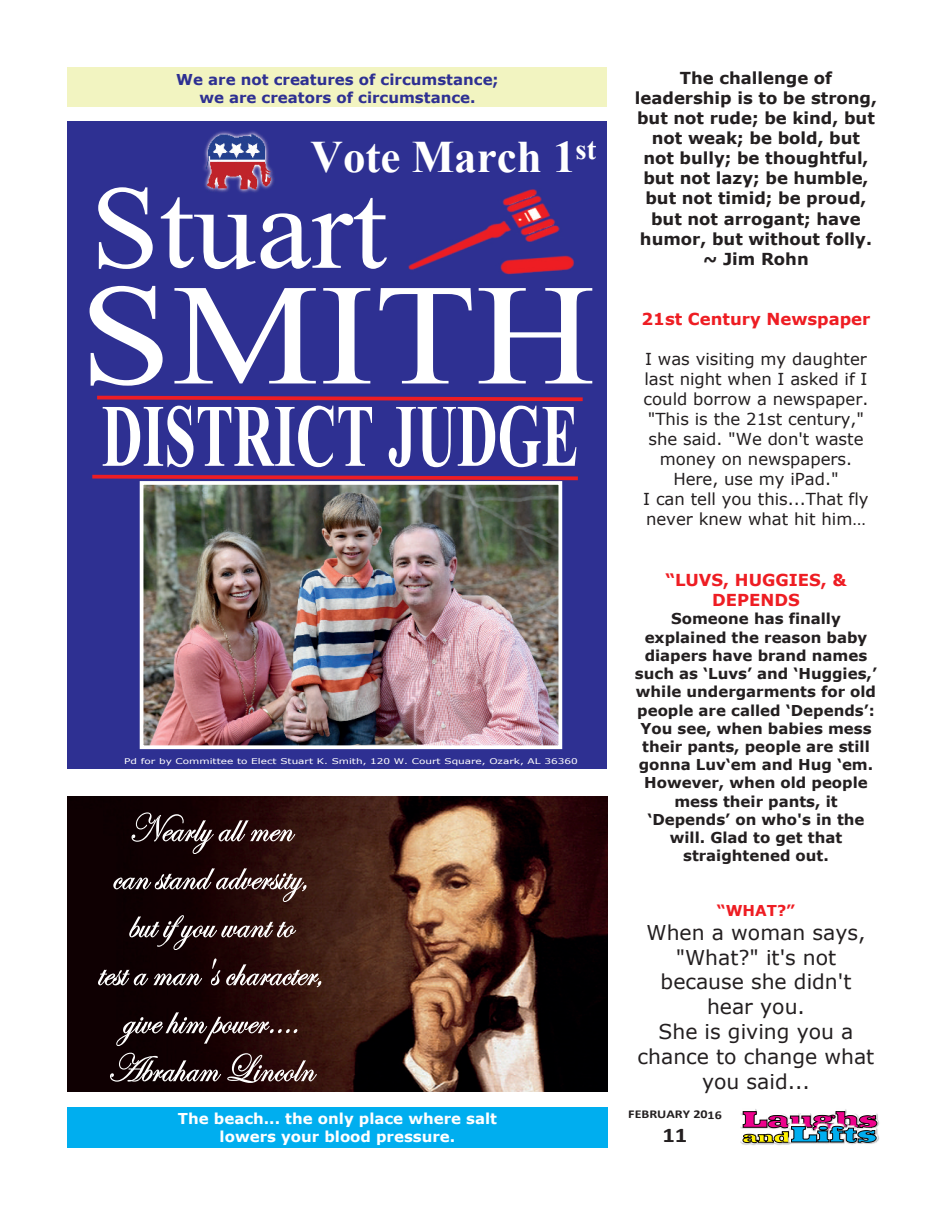
<style>
.page{position:relative;width:945px;height:1215px;background:#fff}
.page>*{position:absolute;margin:0;border:0;box-sizing:border-box;transform-origin:0 0}
.t1{font:144.15px "Times New Roman";color:#fff;scale:1.15 1}
.t2{font:117.9px "Times New Roman";color:#fff;scale:1.05 1}
.t3{font:700 88.95px "Times New Roman";color:#fff;scale:.63 1}
.t4{font:700 45px "Times New Roman";color:#fff}
.t5{font:700 21px "Calibri";color:#231f20;scale:1.17 1}
.t6{font:20.4px/24.8px "Verdana";color:#231f20;text-align:center}
.t7{font:16.5px/20.1px "Verdana";color:#231f20;text-align:center}
.t8{font:700 16.5px/20.1px "Verdana";color:#231f20;text-align:center}
.t9{font:700 16.5px/20.1px "Verdana";color:#ee1d23;text-align:center}
.t10{font:700 15px/18.3px "Verdana";color:#231f20;text-align:center}
.t11{font:700 15px/18.3px "Verdana";color:#2e3092;text-align:center}
.t12{font:700 15px/18.3px "Verdana";color:#fff;text-align:center}
.t13{font:700 15px "Verdana";color:#ee1d23}
.t14{font:700 12px "Calibri";letter-spacing:-.005em;color:#231f20;scale:1.17 1}
.t15{font:7.8px "Verdana";color:#fff;scale:1.34 1}
</style>
<div class="page">
<div style="left:68px;top:68px;width:539px;height:39px;background:#f2f4c1"></div>
<div style="left:67px;top:1107px;width:540px;height:40px;background:#00aeef"></div>
<img style="left:740px;top:1109px;width:138px;height:36px">
<img style="left:788px;top:1119px;width:91px;height:26px">
<svg style="left:742px;top:1111px;width:135px;height:32px"></svg>
<div style="left:68px;top:122px;width:539px;height:647px;background:#2e3092"></div>
<img style="left:408px;top:189px;width:166px;height:86px">
<svg style="left:97px;top:395px;width:486px;height:7px"></svg>
<svg style="left:92px;top:474px;width:486px;height:8px"></svg>
<img style="left:145px;top:486px;width:412px;height:258px">
<div style="left:140px;top:481px;width:422px;height:268px;border:4px solid #fff"></div>
<img style="left:203px;top:131px;width:71px;height:62px">
<img style="left:68px;top:796px;width:540px;height:295px">
<svg style="left:132px;top:812px;width:163px;height:42px;background:#3d292a"></svg>
<svg style="left:113px;top:868px;width:194px;height:34px;background:#443131"></svg>
<svg style="left:129px;top:915px;width:167px;height:35px;background:#422f2e"></svg>
<svg style="left:98px;top:970px;width:104px;height:15px"></svg>
<svg style="left:211px;top:958px;width:9px;height:27px"></svg>
<svg style="left:226px;top:964px;width:95px;height:23px;background:#624b49"></svg>
<svg style="left:116px;top:1012px;width:181px;height:34px;background:#3c292a"></svg>
<svg style="left:110px;top:1053px;width:111px;height:29px;background:#463a3c"></svg>
<svg style="left:227px;top:1053px;width:90px;height:30px;background:#594140"></svg>
<p class="t11" style="left:176px;top:71px;width:324px">We are not creatures of circumstance; we are creators of circumstance.</p>
<h3 class="t4" style="left:311px;top:142px;width:287px">Vote March 1<sup>st</sup></h3>
<h2 class="t2" style="left:90px;top:186px;width:284px">Stuart</h2>
<h1 class="t1" style="left:79px;top:284px;width:451px">SMITH</h1>
<h3 class="t3" style="left:102px;top:406px;width:759px">DISTRICT JUDGE</h3>
<p class="t15" style="left:124px;top:758px;width:340px">Pd for by Committee to Elect Stuart K. Smith, 120 W. Court Square, Ozark, AL 36360</p>
<p class="t12" style="left:178px;top:1110px;width:321px">The beach... the only place where salt lowers your blood pressure.</p>
<p class="t8" style="left:635px;top:69px;width:244px">The challenge of leadership is to be strong, but not rude; be kind, but not weak; be bold, but not bully; be thoughtful, but not lazy; be humble, but not timid; be proud, but not arrogant; have humor, but without folly. ~ Jim Rohn</p>
<p class="t9" style="left:642px;top:310px;width:230px">21st Century Newspaper</p>
<p class="t7" style="left:643px;top:350px;width:227px">I was visiting my daughter last night when I asked if I could borrow a newspaper. "This is the 21st century," she said. "We don't waste money on newspapers.<br>Here, use my iPad."<br>I can tell you this...That fly never knew what hit him…</p>
<p class="t9" style="left:665px;top:571px;width:183px">“LUVS, HUGGIES, &amp;<br>DEPENDS</p>
<p class="t10" style="left:635px;top:611px;width:244px">Someone has finally explained the reason baby diapers have brand names such as ‘Luvs’ and ‘Huggies,’ while undergarments for old people are called ‘Depends’:<br>You see, when babies mess their pants, people are still gonna Luv‘em and Hug ‘em.<br>However, when old people mess their pants, it ‘Depends’ on who's in the will. Glad to get that straightened out.</p>
<p class="t13" style="left:717px;top:905px;width:80px">“WHAT?”</p>
<h3 class="t6" style="left:638px;top:922px;width:238px">When a woman says, "What?" it's not because she didn't hear you.<br>She is giving you a chance to change what you said...</h3>
<p class="t14" style="left:628px;top:1109px;width:82px">FEBRUARY 2016</p>
<h3 class="t5" style="left:663px;top:1126px;width:23px">11</h3>
</div>
